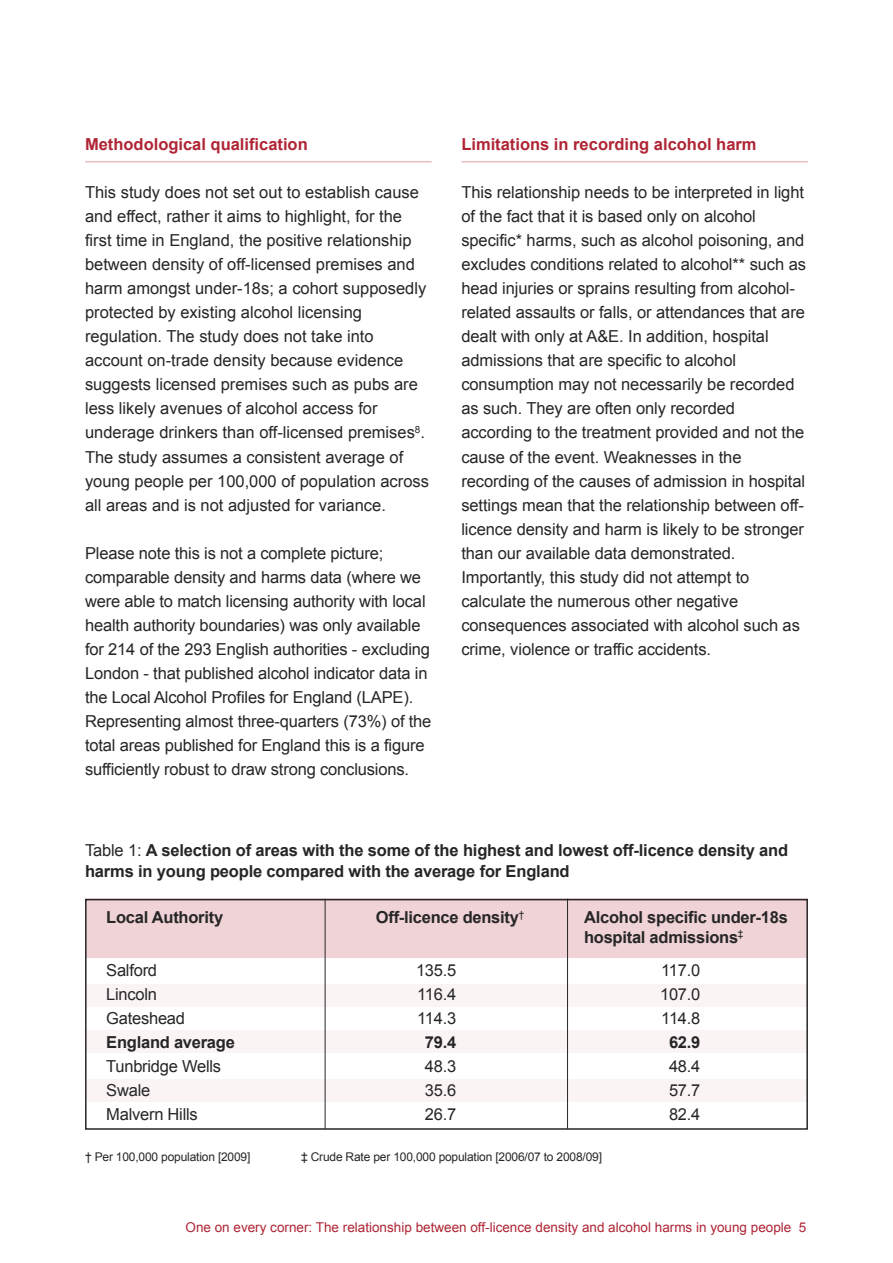
<style>
.page{position:relative;width:893px;height:1263px;background:#fff}
.page>*{position:absolute;margin:0;border:0;box-sizing:border-box;transform-origin:0 0}
.t1{font:16.5px/24px "Arial";letter-spacing:-.005em;color:#272627}
.t2{font:700 16.5px/19.5px "Arial";letter-spacing:-.01em;color:#272627}
.t3{font:700 16.5px "Arial";color:#af2535}
.t4{font:13.5px "Arial";color:#af2535}
.t5{font:12px "Arial";letter-spacing:-.015em;color:#272627}
.s1{font-weight:400}
</style>
<div class="page">
<div style="left:85px;top:1079px;width:723px;height:22px;background:#fbf4f5"></div>
<div style="left:85px;top:1030px;width:723px;height:23px;background:#fbf4f5"></div>
<div style="left:85px;top:984px;width:723px;height:22px;background:#fbf4f5"></div>
<div style="left:85px;top:899px;width:723px;height:59px;background:#efd3d6"></div>
<div style="left:85px;top:899px;width:723px;height:231px;border:2px solid #272627"></div>
<hr style="left:85px;top:161px;width:347px;height:1px;background:#e7bec2">
<hr style="left:461px;top:161px;width:347px;height:1px;background:#e7bec2">
<hr style="left:325px;top:899px;width:1px;height:230px;background:#272627">
<hr style="left:567px;top:899px;width:1px;height:230px;background:#272627">
<p class="t3" style="left:85px;top:136px;width:224px">Methodological qualification</p>
<p class="t1" style="left:85px;top:181px;width:346px">This study does not set out to establish cause and effect, rather it aims to highlight, for the first time in England, the positive relationship between density of off-licensed premises and harm amongst under-18s; a cohort supposedly protected by existing alcohol licensing regulation. The study does not take into account on-trade density because evidence suggests licensed premises such as pubs are less likely avenues of alcohol access for underage drinkers than off-licensed premises<sup>8</sup>.<br>The study assumes a consistent average of young people per 100,000 of population across all areas and is not adjusted for variance.</p>
<p class="t1" style="left:85px;top:541px;width:348px">Please note this is not a complete picture; comparable density and harms data (where we were able to match licensing authority with local health authority boundaries) was only available for 214 of the 293 English authorities - excluding London - that published alcohol indicator data in the Local Alcohol Profiles for England (LAPE).<br>Representing almost three-quarters (73%) of the total areas published for England this is a figure sufficiently robust to draw strong conclusions.</p>
<p class="t3" style="left:461px;top:136px;width:297px">Limitations in recording alcohol harm</p>
<p class="t1" style="left:461px;top:181px;width:346px">This relationship needs to be interpreted in light of the fact that it is based only on alcohol specific* harms, such as alcohol poisoning, and excludes conditions related to alcohol** such as head injuries or sprains resulting from alcohol&shy;related assaults or falls, or attendances that are dealt with only at A&amp;E. In addition, hospital admissions that are specific to alcohol consumption may not necessarily be recorded as such. They are often only recorded according to the treatment provided and not the cause of the event. Weaknesses in the recording of the causes of admission in hospital settings mean that the relationship between off&shy;licence density and harm is likely to be stronger than our available data demonstrated.<br>Importantly, this study did not attempt to calculate the numerous other negative consequences associated with alcohol such as crime, violence or traffic accidents.</p>
<p class="t2" style="left:85px;top:840px;width:705px;line-height:21px"><span class="s1">Table 1:</span> A selection of areas with the some of the highest and lowest off-licence density and harms in young people compared with the average for England</p>
<p class="t2" style="left:106px;top:908px;width:118px">Local Authority</p>
<p class="t2" style="left:376px;top:908px;width:150px">Off-licence density<sup>†</sup></p>
<p class="t2" style="left:584px;top:908px;width:205px">Alcohol specific under-18s hospital admissions<sup>‡</sup></p>
<p class="t1" style="left:106px;top:958px;width:52px">Salford</p>
<p class="t1" style="left:416px;top:958px;width:42px">135.5</p>
<p class="t1" style="left:661px;top:958px;width:41px">117.0</p>
<p class="t1" style="left:106px;top:982px;width:52px">Lincoln</p>
<p class="t1" style="left:417px;top:982px;width:41px">116.4</p>
<p class="t1" style="left:660px;top:982px;width:42px">107.0</p>
<p class="t1" style="left:106px;top:1006px;width:80px">Gateshead</p>
<p class="t1" style="left:417px;top:1006px;width:41px">114.3</p>
<p class="t1" style="left:661px;top:1006px;width:41px">114.8</p>
<p class="t2" style="left:106px;top:1032px;width:130px">England average</p>
<p class="t2" style="left:425px;top:1032px;width:33px">79.4</p>
<p class="t2" style="left:669px;top:1032px;width:33px">62.9</p>
<p class="t1" style="left:106px;top:1054px;width:116px">Tunbridge Wells</p>
<p class="t1" style="left:425px;top:1054px;width:33px">48.3</p>
<p class="t1" style="left:669px;top:1054px;width:33px">48.4</p>
<p class="t1" style="left:106px;top:1078px;width:45px">Swale</p>
<p class="t1" style="left:425px;top:1078px;width:33px">35.6</p>
<p class="t1" style="left:669px;top:1078px;width:33px">57.7</p>
<p class="t1" style="left:106px;top:1102px;width:93px">Malvern Hills</p>
<p class="t1" style="left:425px;top:1102px;width:33px">26.7</p>
<p class="t1" style="left:669px;top:1102px;width:33px">82.4</p>
<p class="t5" style="left:85px;top:1150px;width:167px">† Per 100,000 population [2009]</p>
<p class="t5" style="left:301px;top:1150px;width:302px">‡ Crude Rate per 100,000 population [2006/07 to 2008/09]</p>
<p class="t4" style="left:185px;top:1219px;width:622px">One on every corner: The relationship between off-licence density and alcohol harms in young people 5</p>
</div>
